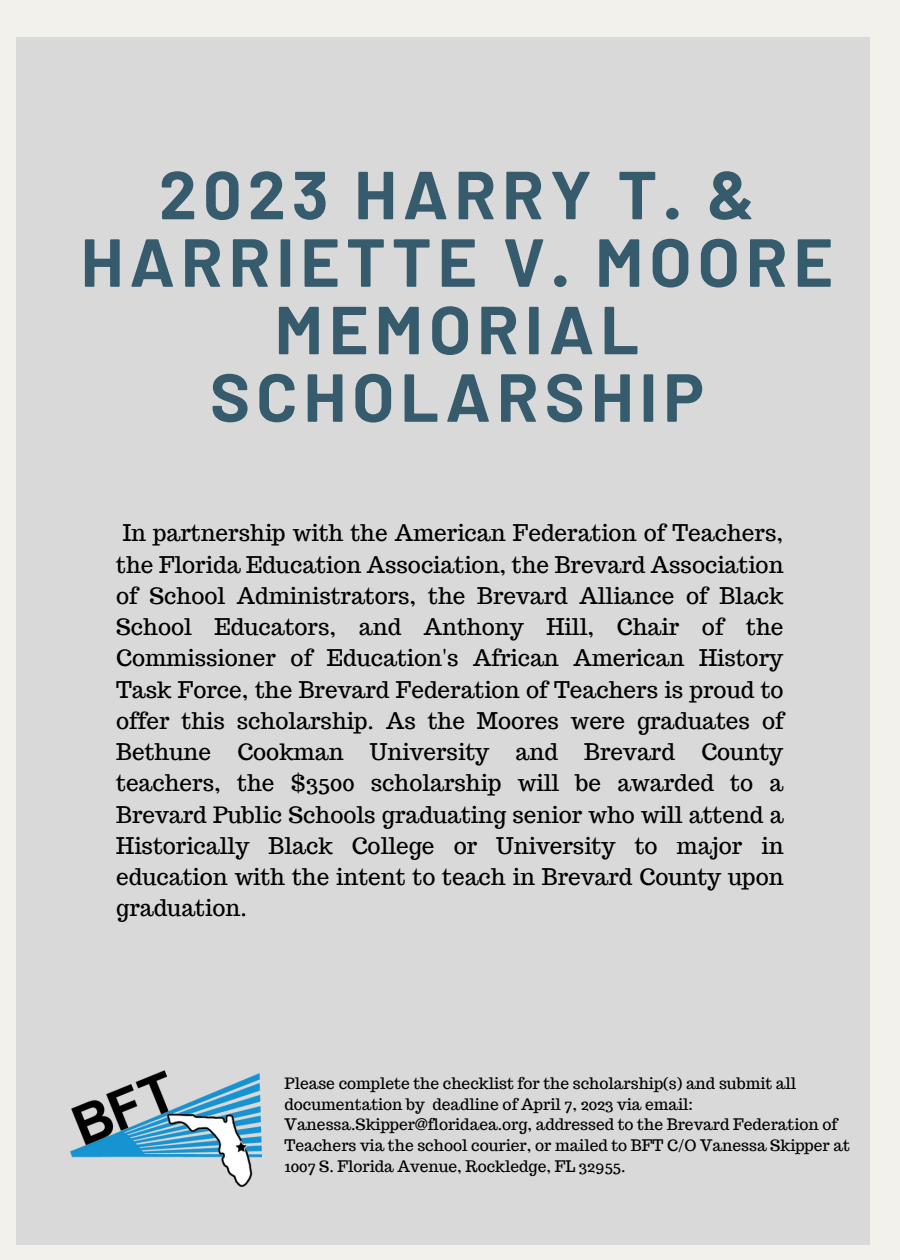
<style>
.page{position:relative;width:900px;height:1260px;background:#f2f1ec}
.page>*{position:absolute;margin:0;border:0;box-sizing:border-box;transform-origin:0 0}
.t1{font:700 67.75px/67.5px "Barlow";letter-spacing:.09em;color:#365b6d;text-align:center}
.t2{font:22.5px/31.2px "Trocchi";color:#000;text-align:justify}
.t3{font:15.5px/20.8px "Trocchi";color:#000}
</style>
<div class="page">
<div style="left:16px;top:37px;width:853px;height:1208px;background:#d9d9d9"></div>
<img style="left:70px;top:1070px;width:191px;height:116px">
<h1 class="t1" style="left:81px;top:158px;width:754px">2023 HARRY T. &amp;<br>HARRIETTE V. MOORE<br>MEMORIAL<br>SCHOLARSHIP</h1>
<p class="t2" style="left:116px;top:517px;width:669px">In partnership with the American Federation of Teachers, the Florida Education Association, the Brevard Association of School Administrators, the Brevard Alliance of Black School Educators, and Anthony Hill, Chair of the Commissioner of Education's African American History Task Force, the Brevard Federation of Teachers is proud to offer this scholarship. As the Moores were graduates of Bethune Cookman University and Brevard County teachers, the $3500 scholarship will be awarded to a Brevard Public Schools graduating senior who will attend a Historically Black College or University to major in education with the intent to teach in Brevard County upon graduation.</p>
<p class="t3" style="left:285px;top:1073px;width:567px">Please complete the checklist for the scholarship(s) and submit all documentation by deadline of April 7, 2023 via email:<br>Vanessa.Skipper@floridaea.org, addressed to the Brevard Federation of Teachers via the school courier, or mailed to BFT C/O Vanessa Skipper at 1007 S. Florida Avenue, Rockledge, FL 32955.</p>
</div>
